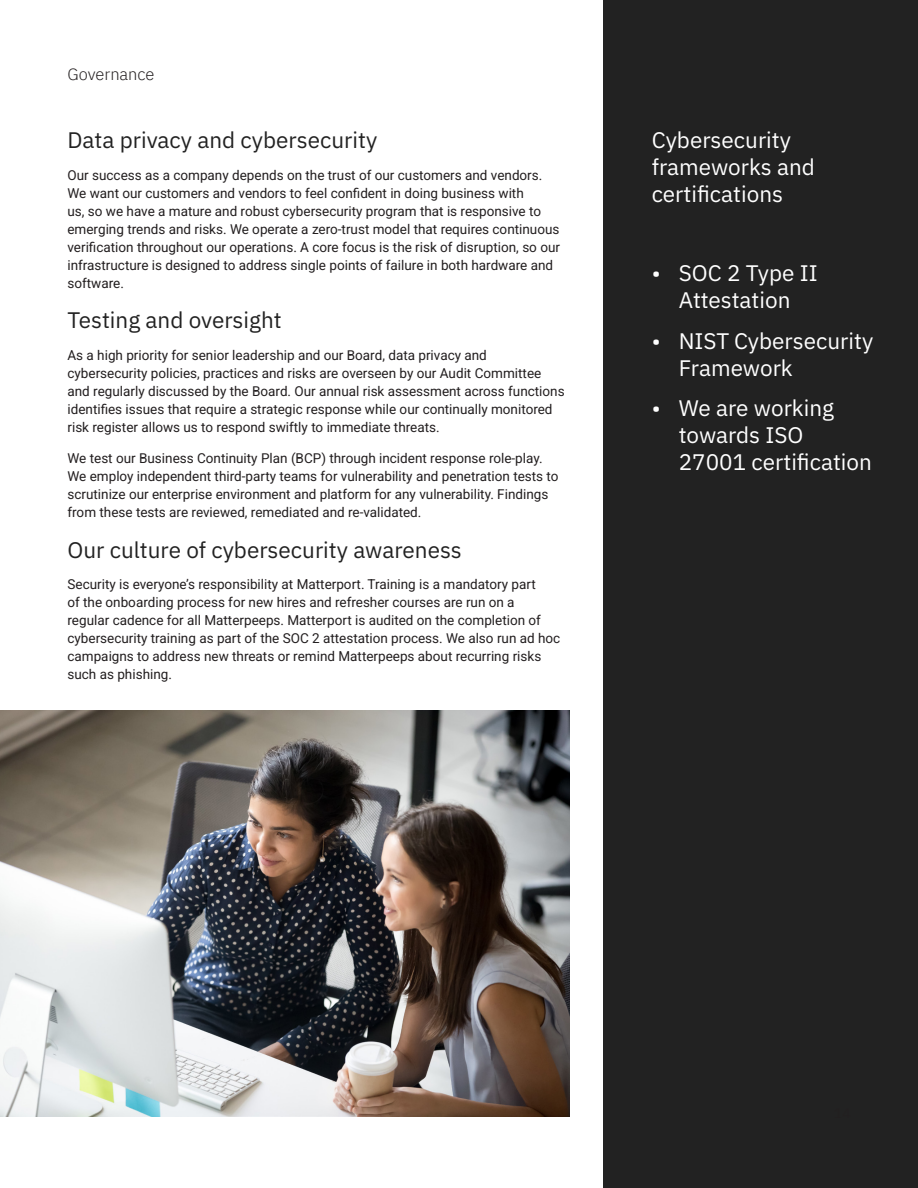
<style>
.page{position:relative;width:918px;height:1188px;background:#fff}
.page>*{position:absolute;margin:0;border:0;box-sizing:border-box;transform-origin:0 0}
.H2_Section_Subtitle{font:22.5px/27px "IBM Plex Sans";color:#fff}
.H2_Section_Subtitle-2{font:22.5px "IBM Plex Sans";color:#222}
.t1{font:300 16.5px "IBM Plex Sans";color:#231f20}
.Body{font:13.5px/18px "Roboto";color:#231f20}
</style>
<div class="page">
<div style="left:603px;top:0;width:315px;height:1188px;background:#222"></div>
<img style="left:0;top:711px;width:569px;height:406px">
<p class="t1" style="left:68px;top:62px;width:89px">Governance</p>
<p class="H2_Section_Subtitle-2" style="left:68px;top:123px;width:311px">Data privacy and cybersecurity</p>
<p class="Body" style="left:68px;top:165px;width:494px">Our success as a company depends on the trust of our customers and vendors.<br>We want our customers and vendors to feel confident in doing business with<br>us, so we have a mature and robust cybersecurity program that is responsive to emerging trends and risks. We operate a zero-trust model that requires continuous verification throughout our operations. A core focus is the risk of disruption, so our infrastructure is designed to address single points of failure in both hardware and software.</p>
<p class="H2_Section_Subtitle-2" style="left:68px;top:303px;width:216px">Testing and oversight</p>
<p class="Body" style="left:68px;top:345px;width:499px">As a high priority for senior leadership and our Board, data privacy and cybersecurity policies, practices and risks are overseen by our Audit Committee and regularly discussed by the Board. Our annual risk assessment across functions identifies issues that require a strategic response while our continually monitored risk register allows us to respond swiftly to immediate threats.</p>
<p class="Body" style="left:68px;top:449px;width:493px">We test our Business Continuity Plan (BCP) through incident response role-play.<br>We employ independent third-party teams for vulnerability and penetration tests to scrutinize our enterprise environment and platform for any vulnerability. Findings from these tests are reviewed, remediated and re-validated.</p>
<p class="H2_Section_Subtitle-2" style="left:68px;top:532px;width:396px">Our culture of cybersecurity awareness</p>
<p class="Body" style="left:68px;top:575px;width:494px">Security is everyone’s responsibility at Matterport. Training is a mandatory part<br>of the onboarding process for new hires and refresher courses are run on a<br>regular cadence for all Matterpeeps. Matterport is audited on the completion of cybersecurity training as part of the SOC 2 attestation process. We also run ad hoc campaigns to address new threats or remind Matterpeeps about recurring risks such as phishing.</p>
<p class="H2_Section_Subtitle" style="left:652px;top:125px;width:165px">Cybersecurity frameworks and certifications</p>
<p class="H2_Section_Subtitle" style="left:652px;top:258px;width:168px;text-align:center">• SOC 2 Type II<br>Attestation</p>
<p class="H2_Section_Subtitle" style="left:679px;top:325px;width:196px;text-indent:-27px">• NIST Cybersecurity<br>Framework</p>
<p class="H2_Section_Subtitle" style="left:679px;top:393px;width:195px;text-indent:-27px">• We are working towards ISO<br>27001 certification</p>
</div>
